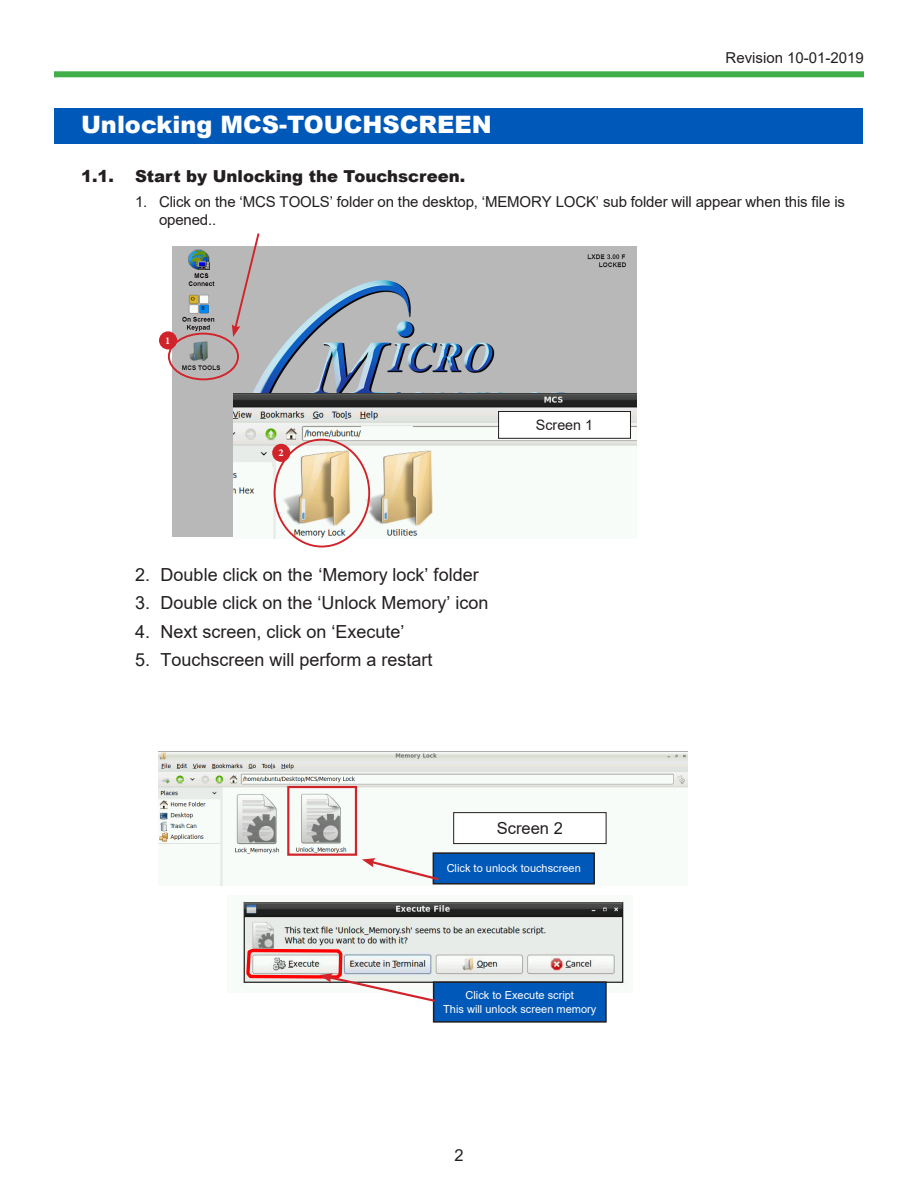
<style>
.page{position:relative;width:918px;height:1188px;background:#fff}
.page>*{position:absolute;margin:0;border:0;box-sizing:border-box;transform-origin:0 0}
.BLUE_HEADING-NO_NUMB{font:900 24px "Arial";color:#fff}
.t1{font:18px "Arial";color:#231f20}
.t2{font:900 16.5px "Arial";color:#231f20}
.TOC_Paragraph_Head_L{font:16.5px "Arial";color:#231f20}
.t3{font:15px/18px "Arial";letter-spacing:-.01em;color:#231f20}
.t4{font:14.25px "Arial";color:#231f20}
.t5{font:11.1px "Arial";color:#fff}
.t6{font:700 10.35px "Minion Pro";color:#fff}
</style>
<div class="page">
<div style="left:54px;top:71px;width:810px;height:6px;background:#40ae49"></div>
<div style="left:54px;top:108px;width:808px;height:35px;background:#0058b8"></div>
<img style="left:173px;top:246px;width:463px;height:290px">
<div style="left:168px;top:333px;width:71px;height:47px;border:2px solid #d1232a;border-radius:50%"></div>
<img style="left:233px;top:393px;width:403px;height:145px">
<div style="left:274px;top:439px;width:96px;height:108px;border:2px solid #d1232a;border-radius:50%"></div>
<svg style="left:232px;top:233px;width:29px;height:104px;background:#c2b4b5"></svg>
<div style="left:499px;top:412px;width:131px;height:26px;background:#fff"></div>
<div style="left:498px;top:411px;width:133px;height:28px;border:1px solid #231f20"></div>
<div style="left:272px;top:444px;width:18px;height:18px;background:#d1232a;border-radius:50%"></div>
<div style="left:159px;top:331px;width:18px;height:18px;background:#d1232a;border-radius:50%"></div>
<img style="left:159px;top:752px;width:528px;height:134px">
<img style="left:241px;top:900px;width:386px;height:86px">
<div style="left:434px;top:982px;width:172px;height:40px;background:#0058b8"></div>
<div style="left:433px;top:981px;width:174px;height:42px;border:2px solid #231f20"></div>
<svg style="left:245px;top:946px;width:192px;height:57px"></svg>
<div style="left:454px;top:813px;width:152px;height:31px;background:#fff"></div>
<div style="left:453px;top:812px;width:154px;height:32px;border:1px solid #231f20"></div>
<div style="left:433px;top:853px;width:161px;height:31px;background:#0058b8"></div>
<div style="left:433px;top:852px;width:162px;height:33px;border:2px solid #231f20"></div>
<svg style="left:362px;top:858px;width:77px;height:24px"></svg>
<div style="left:287px;top:786px;width:70px;height:70px;border:2px solid #d1232a"></div>
<p class="t3" style="left:726px;top:49px;width:140px">Revision 10-01-2019</p>
<p class="BLUE_HEADING-NO_NUMB" style="left:81px;top:107px;width:412px">Unlocking MCS-TOUCHSCREEN</p>
<p class="t2" style="left:81px;top:164px;width:34px">1.1.</p>
<p class="t2" style="left:135px;top:164px;width:332px">Start by Unlocking the Touchscreen.</p>
<p class="t3" style="left:159px;top:192px;width:688px;text-indent:-24px">1. Click on the ‘MCS TOOLS’ folder on the desktop, ‘MEMORY LOCK’ sub folder will appear when this file is opened..</p>
<p class="t6" style="left:165px;top:333px;width:7px">1</p>
<p class="t6" style="left:278px;top:446px;width:7px">2</p>
<p class="t1" style="left:135px;top:562px;width:345px">2. Double click on the ‘Memory lock’ folder</p>
<p class="t1" style="left:135px;top:591px;width:355px">3. Double click on the ‘Unlock Memory’ icon</p>
<p class="t1" style="left:135px;top:619px;width:271px">4. Next screen, click on ‘Execute’</p>
<p class="t1" style="left:135px;top:647px;width:299px">5. Touchscreen will perform a restart</p>
<p class="t4" style="left:536px;top:415px;width:59px">Screen 1</p>
<p class="TOC_Paragraph_Head_L" style="left:497px;top:817px;width:68px">Screen 2</p>
<p class="t5" style="left:447px;top:861px;width:136px">Click to unlock touchscreen</p>
<p class="t5" style="left:466px;top:988px;width:110px">Click to Execute script</p>
<p class="t5" style="left:443px;top:1001px;width:155px">This will unlock screen memory</p>
<p class="TOC_Paragraph_Head_L" style="left:454px;top:1144px;width:11px">2</p>
</div>
